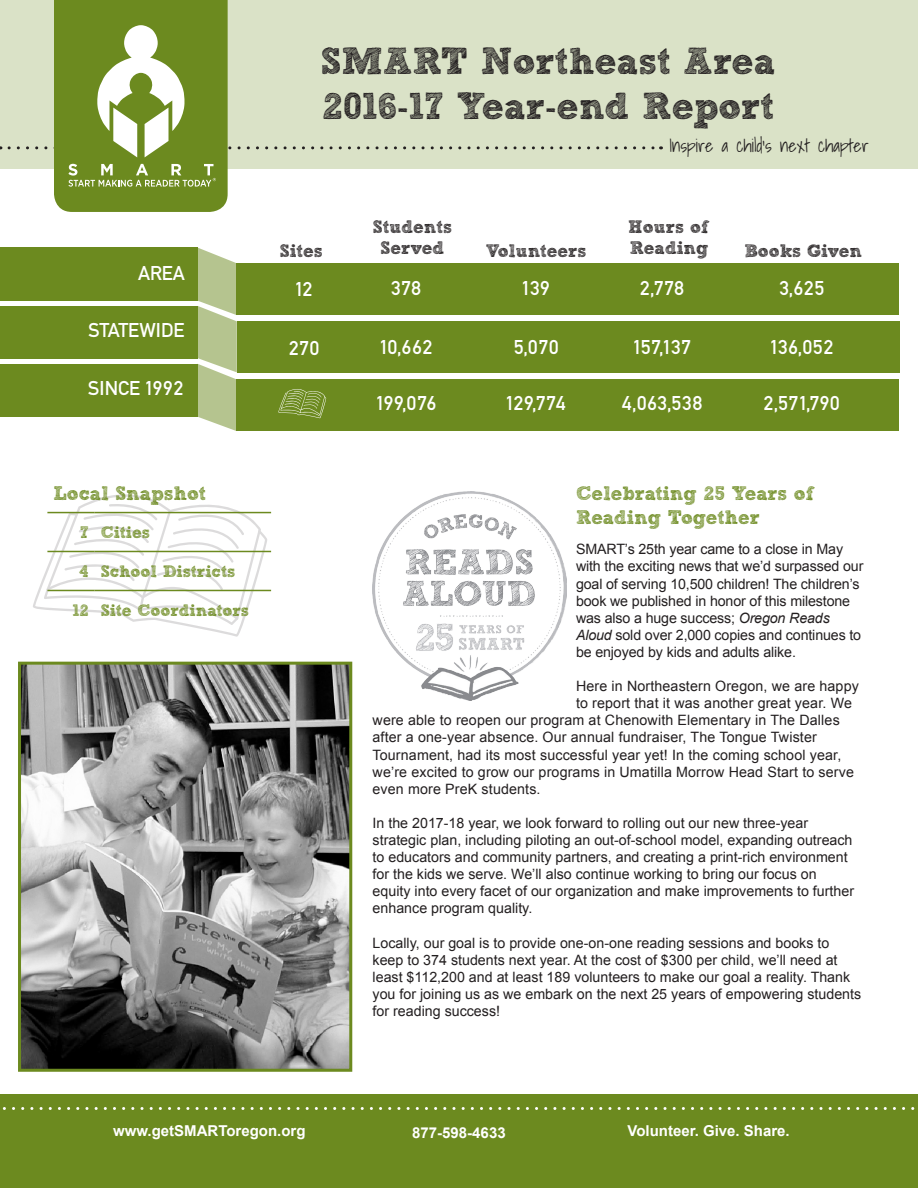
<style>
.page{position:relative;width:918px;height:1188px;background:#fff}
.page>*{position:absolute;margin:0;border:0;box-sizing:border-box;transform-origin:0 0}
.t1{font:37.5px "Sketch Rockwell";color:#231f20}
.t2{font:21px "DIN Mittel EFOP";color:#fff}
.t3{font:19.5px/23.4px "Sketch Rockwell";color:#6c8a1f}
.t4{font:18px/21.6px "Sketch Rockwell";color:#231f20;text-align:center}
.t5{font:300 18px "Shadows Into";color:#231f20}
.t6{font:16.5px "Sketch Rockwell";color:#6c8a1f}
.t7{font:700 15px "Arial";color:#fff}
.Body{font:14.25px/17.1px "Arial";color:#231f20}
.s1{font-style:italic}
</style>
<div class="page">
<div style="left:0;top:0;width:918px;height:169px;background:#dae2c7"></div>
<div style="left:0;top:248px;width:197px;height:53px;background:#6c8a1f"></div>
<div style="left:237px;top:263px;width:662px;height:52px;background:#6c8a1f"></div>
<div style="left:0;top:306px;width:198px;height:52px;background:#6c8a1f"></div>
<div style="left:237px;top:321px;width:662px;height:51px;background:#6c8a1f"></div>
<img style="left:22px;top:666px;width:326px;height:402px">
<div style="left:18px;top:662px;width:334px;height:410px;border:3px solid #6c8a1f"></div>
<div style="left:0;top:364px;width:197px;height:53px;background:#6c8a1f"></div>
<svg style="left:197px;top:248px;width:40px;height:183px;background:#bdca9b"></svg>
<div style="left:237px;top:379px;width:662px;height:52px;background:#6c8a1f"></div>
<div style="left:0;top:1094px;width:918px;height:94px;background:#6c8a1f"></div>
<svg style="left:2px;top:1107px;width:913px;height:3px"></svg>
<svg style="left:33px;top:494px;width:235px;height:143px"></svg>
<hr style="left:47px;top:512px;width:48px;height:1px;background:#6c8a1f">
<hr style="left:95px;top:512px;width:176px;height:1px;background:#6c8a1f">
<hr style="left:47px;top:551px;width:48px;height:1px;background:#6c8a1f">
<hr style="left:95px;top:551px;width:176px;height:1px;background:#6c8a1f">
<hr style="left:47px;top:590px;width:48px;height:1px;background:#6c8a1f">
<hr style="left:95px;top:590px;width:176px;height:1px;background:#6c8a1f">
<img style="left:373px;top:492px;width:194px;height:209px">
<svg style="left:9px;top:0;width:653px;height:212px"></svg>
<svg style="left:278px;top:389px;width:48px;height:30px"></svg>
<p class="t1" style="left:321px;top:41px;width:456px">SMART Northeast Area</p>
<p class="t1" style="left:322px;top:86px;width:453px">2016-17 Year-end Report</p>
<p class="t2" style="left:138px;top:261px;width:48px">AREA</p>
<p class="t2" style="left:88px;top:318px;width:97px">STATEWIDE</p>
<p class="t2" style="left:88px;top:376px;width:97px">SINCE 1992</p>
<p class="t4" style="left:280px;top:240px;width:44px">Sites</p>
<p class="t2" style="left:295px;top:277px;width:19px">12</p>
<p class="t2" style="left:289px;top:336px;width:33px">270</p>
<p class="t3" style="left:53px;top:483px;width:154px">Local Snapshot</p>
<p class="t6" style="left:80px;top:523px;width:10px">7</p>
<p class="t6" style="left:101px;top:523px;width:51px">Cities</p>
<p class="t6" style="left:79px;top:562px;width:11px">4</p>
<p class="t6" style="left:101px;top:562px;width:136px">School Districts</p>
<p class="t6" style="left:72px;top:601px;width:18px">12</p>
<p class="t6" style="left:101px;top:601px;width:150px">Site Coordinators</p>
<p class="t5" style="left:669px;top:131px;width:201px">Inspire a child’s next chapter</p>
<p class="t4" style="left:373px;top:216px;width:80px">Students<br>Served</p>
<p class="t4" style="left:628px;top:216px;width:83px">Hours of</p>
<p class="t4" style="left:486px;top:241px;width:102px">Volunteers</p>
<p class="t4" style="left:630px;top:238px;width:80px">Reading</p>
<p class="t4" style="left:744px;top:240px;width:119px">Books Given</p>
<p class="t2" style="left:391px;top:276px;width:32px">378</p>
<p class="t2" style="left:380px;top:335px;width:55px">10,662</p>
<p class="t2" style="left:522px;top:276px;width:30px">139</p>
<p class="t2" style="left:513px;top:335px;width:47px">5,070</p>
<p class="t2" style="left:640px;top:276px;width:47px">2,778</p>
<p class="t2" style="left:633px;top:335px;width:59px">157,137</p>
<p class="t2" style="left:779px;top:276px;width:47px">3,625</p>
<p class="t2" style="left:770px;top:335px;width:65px">136,052</p>
<p class="t2" style="left:376px;top:391px;width:62px">199,076</p>
<p class="t2" style="left:506px;top:391px;width:62px">129,774</p>
<p class="t2" style="left:621px;top:391px;width:83px">4,063,538</p>
<p class="t2" style="left:763px;top:391px;width:79px">2,571,790</p>
<p class="t3" style="left:576px;top:483px;width:241px">Celebrating 25 Years of<br>Reading Together</p>
<p class="Body" style="left:576px;top:541px;width:289px">SMART’s 25th year came to a close in May with the exciting news that we’d surpassed our goal of serving 10,500 children! The children’s book we published in honor of this milestone was also a huge success; <span class="s1">Oregon Reads Aloud</span> sold over 2,000 copies and continues to be enjoyed by kids and adults alike.</p>
<p class="Body" style="left:576px;top:678px;width:284px">Here in Northeastern Oregon, we are happy</p>
<p class="Body" style="left:576px;top:695px;width:277px">to report that it was another great year. We</p>
<p class="Body" style="left:373px;top:712px;width:469px">were able to reopen our program at Chenowith Elementary in The Dalles</p>
<p class="Body" style="left:373px;top:729px;width:446px">after a one-year absence. Our annual fundraiser, The Tongue Twister</p>
<p class="Body" style="left:373px;top:746px;width:470px">Tournament, had its most successful year yet! In the coming school year,</p>
<p class="Body" style="left:373px;top:763px;width:483px">we’re excited to grow our programs in Umatilla Morrow Head Start to serve</p>
<p class="Body" style="left:373px;top:780px;width:170px">even more PreK students.</p>
<p class="Body" style="left:373px;top:815px;width:483px">In the 2017-18 year, we look forward to rolling out our new three-year strategic plan, including piloting an out-of-school model, expanding outreach to educators and community partners, and creating a print-rich environment for the kids we serve. We’ll also continue working to bring our focus on equity into every facet of our organization and make improvements to further enhance program quality.</p>
<p class="Body" style="left:373px;top:934px;width:490px">Locally, our goal is to provide one-on-one reading sessions and books to keep to 374 students next year. At the cost of $300 per child, we’ll need at least $112,200 and at least 189 volunteers to make our goal a reality. Thank you for joining us as we embark on the next 25 years of empowering students for reading success!</p>
<p class="t7" style="left:113px;top:1121px;width:194px">www.getSMARToregon.org</p>
<p class="t7" style="left:412px;top:1123px;width:95px">877-598-4633</p>
<p class="t7" style="left:627px;top:1121px;width:164px">Volunteer. Give. Share.</p>
</div>
